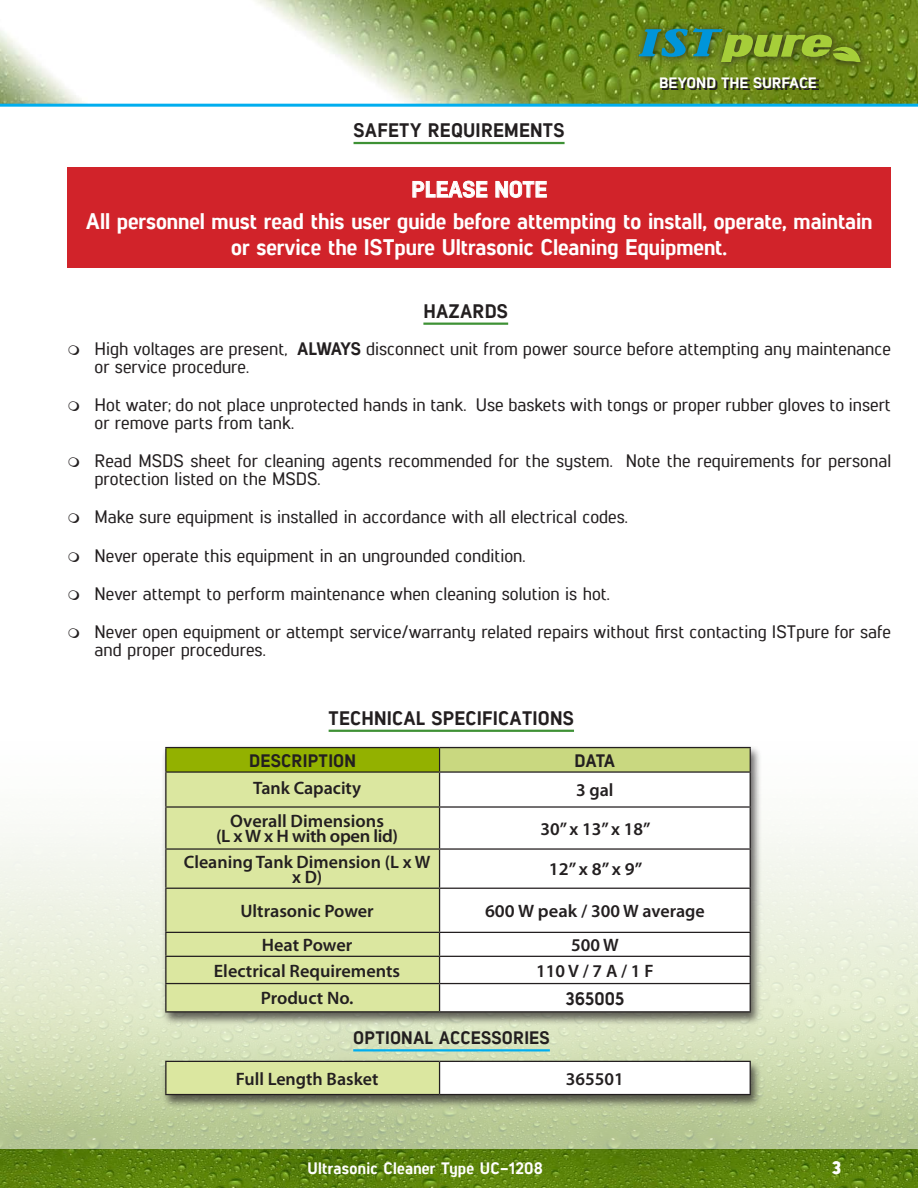
<style>
.page{position:relative;width:918px;height:1188px;background:#fff}
.page>*{position:absolute;margin:0;border:0;box-sizing:border-box;transform-origin:0 0}
.t1{font:22.5px/25.5px "Lintel Regular 6";color:#fff;text-align:center}
.Paragraph_TOC{font:19.5px "Lintel Regular 6";letter-spacing:.01em;color:#231f20}
.t2{font:18px/18px "Lintel Regular 5";color:#231f20}
.t3{font:600 18px/15.3px "Myriad Pro";color:#231f20;text-align:center}
.t4{font:18px "Lintel Regular 6";letter-spacing:.01em;color:#231f20}
.t5{font:18px "Lintel Regular 3";color:#fff}
.t6{font:16.5px "Lintel Regular 6";letter-spacing:.02em;color:#fff}
.t7{font:15px "Lintel Regular 6";color:#fff;scale:1.05 1}
.s1{font-family:"Lintel Regular 6"}
</style>
<div class="page">
<img style="left:0;top:729px;width:918px;height:459px">
<img style="left:0;top:0;width:918px;height:104px">
<div style="left:633px;top:21px;width:236px;height:50px;background:#231f20;opacity:.75"></div>
<svg style="left:638px;top:28px;width:223px;height:34px"></svg>
<svg style="left:662px;top:79px;width:157px;height:11px"></svg>
<hr style="left:0;top:104px;width:918px;height:3px;background:#00aeef">
<div style="left:68px;top:167px;width:823px;height:100px;background:#d1232a"></div>
<svg style="left:412px;top:180px;width:76px;height:18px"></svg>
<svg style="left:495px;top:180px;width:52px;height:18px"></svg>
<hr style="left:354px;top:142px;width:211px;height:2px;background:#3e9135">
<hr style="left:329px;top:730px;width:245px;height:2px;background:#3e9135">
<hr style="left:423px;top:323px;width:85px;height:2px;background:#3e9135">
<div style="left:161px;top:745px;width:601px;height:364px;background:#231f20;opacity:.69"></div>
<div style="left:166px;top:748px;width:274px;height:24px;background:#93b100"></div>
<div style="left:440px;top:748px;width:310px;height:24px;background:#c9d880"></div>
<svg style="left:166px;top:773px;width:274px;height:321px;fill:#dbe7a0"></svg>
<svg style="left:440px;top:773px;width:310px;height:321px"></svg>
<svg style="left:439px;top:748px;width:1px;height:23px"></svg>
<svg style="left:750px;top:748px;width:1px;height:23px"></svg>
<hr style="left:440px;top:747px;width:311px;height:1px;background:#231f20">
<hr style="left:165px;top:748px;width:2px;height:23px;background:#231f20">
<hr style="left:165px;top:747px;width:275px;height:1px;background:#231f20">
<hr style="left:165px;top:773px;width:2px;height:33px;background:#231f20">
<hr style="left:165px;top:771px;width:275px;height:2px;background:#231f20">
<hr style="left:165px;top:806px;width:275px;height:2px;background:#231f20">
<hr style="left:439px;top:773px;width:1px;height:33px;background:#231f20">
<hr style="left:750px;top:773px;width:1px;height:33px;background:#231f20">
<hr style="left:440px;top:771px;width:311px;height:2px;background:#231f20">
<hr style="left:440px;top:806px;width:311px;height:2px;background:#231f20">
<hr style="left:165px;top:808px;width:2px;height:40px;background:#231f20">
<hr style="left:165px;top:848px;width:275px;height:2px;background:#231f20">
<hr style="left:439px;top:808px;width:1px;height:40px;background:#231f20">
<hr style="left:750px;top:808px;width:1px;height:40px;background:#231f20">
<hr style="left:440px;top:848px;width:311px;height:2px;background:#231f20">
<hr style="left:165px;top:850px;width:2px;height:38px;background:#231f20">
<hr style="left:165px;top:888px;width:275px;height:1px;background:#231f20">
<hr style="left:439px;top:850px;width:1px;height:38px;background:#231f20">
<hr style="left:750px;top:850px;width:1px;height:38px;background:#231f20">
<hr style="left:440px;top:888px;width:311px;height:1px;background:#231f20">
<hr style="left:165px;top:889px;width:2px;height:43px;background:#231f20">
<hr style="left:165px;top:932px;width:275px;height:1px;background:#231f20">
<hr style="left:439px;top:889px;width:1px;height:43px;background:#231f20">
<hr style="left:750px;top:889px;width:1px;height:43px;background:#231f20">
<hr style="left:440px;top:932px;width:311px;height:1px;background:#231f20">
<hr style="left:165px;top:933px;width:2px;height:23px;background:#231f20">
<hr style="left:165px;top:956px;width:275px;height:1px;background:#231f20">
<hr style="left:440px;top:956px;width:311px;height:1px;background:#231f20">
<hr style="left:165px;top:957px;width:2px;height:26px;background:#231f20">
<hr style="left:165px;top:983px;width:275px;height:1px;background:#231f20">
<hr style="left:440px;top:983px;width:311px;height:1px;background:#231f20">
<hr style="left:165px;top:984px;width:2px;height:27px;background:#231f20">
<hr style="left:165px;top:1011px;width:275px;height:2px;background:#231f20">
<svg style="left:439px;top:933px;width:1px;height:78px"></svg>
<svg style="left:750px;top:933px;width:1px;height:78px"></svg>
<hr style="left:440px;top:1011px;width:311px;height:2px;background:#231f20">
<hr style="left:165px;top:1061px;width:275px;height:1px;background:#231f20">
<hr style="left:440px;top:1061px;width:311px;height:1px;background:#231f20">
<hr style="left:165px;top:1062px;width:2px;height:32px;background:#231f20">
<hr style="left:165px;top:1094px;width:275px;height:1px;background:#231f20">
<hr style="left:439px;top:1062px;width:1px;height:32px;background:#231f20">
<hr style="left:750px;top:1062px;width:1px;height:32px;background:#231f20">
<hr style="left:440px;top:1094px;width:311px;height:1px;background:#231f20">
<hr style="left:353px;top:1049px;width:197px;height:2px;background:#00aeef">
<p class="Paragraph_TOC" style="left:354px;top:116px;width:212px">SAFETY REQUIREMENTS</p>
<p class="t7" style="left:659px;top:72px;width:152px">BEYOND THE SURFACE</p>
<p class="t1" style="left:411px;top:175px;width:137px">PLEASE NOTE</p>
<p class="t1" style="left:86px;top:207px;width:788px">All personnel must read this user guide before attempting to install, operate, maintain or service the ISTpure Ultrasonic Cleaning Equipment.</p>
<p class="Paragraph_TOC" style="left:423px;top:297px;width:86px">HAZARDS</p>
<p class="t2" style="left:94px;top:338px;width:798px">High voltages are present, <span class="s1">ALWAYS</span> disconnect unit from power source before attempting any maintenance or service procedure.</p>
<p class="t2" style="left:94px;top:395px;width:798px">Hot water; do not place unprotected hands in tank. Use baskets with tongs or proper rubber gloves to insert or remove parts from tank.</p>
<p class="t2" style="left:94px;top:451px;width:798px">Read MSDS sheet for cleaning agents recommended for the system. Note the requirements for personal protection listed on the MSDS.</p>
<p class="t2" style="left:94px;top:507px;width:535px">Make sure equipment is installed in accordance with all electrical codes.</p>
<p class="t2" style="left:94px;top:545px;width:432px">Never operate this equipment in an ungrounded condition.</p>
<p class="t2" style="left:94px;top:584px;width:517px">Never attempt to perform maintenance when cleaning solution is hot.</p>
<p class="t2" style="left:94px;top:622px;width:798px">Never open equipment or attempt service/warranty related repairs without first contacting ISTpure for safe and proper procedures.</p>
<p class="Paragraph_TOC" style="left:329px;top:704px;width:247px">TECHNICAL SPECIFICATIONS</p>
<p class="t4" style="left:249px;top:748px;width:108px">DESCRIPTION</p>
<p class="t4" style="left:574px;top:748px;width:42px">DATA</p>
<p class="t3" style="left:253px;top:780px;width:109px">Tank Capacity</p>
<p class="t3" style="left:576px;top:782px;width:39px">3 gal</p>
<p class="t3" style="left:216px;top:813px;width:184px">Overall Dimensions<br>(L x W x H with open lid)</p>
<p class="t3" style="left:541px;top:821px;width:111px">30” x 13” x 18”</p>
<p class="t3" style="left:184px;top:854px;width:248px">Cleaning Tank Dimension (L x W x D)</p>
<p class="t3" style="left:549px;top:861px;width:95px">12” x 8” x 9”</p>
<p class="t3" style="left:240px;top:903px;width:135px">Ultrasonic Power</p>
<p class="t3" style="left:485px;top:903px;width:221px">600 W peak / 300 W average</p>
<p class="t3" style="left:262px;top:937px;width:92px">Heat Power</p>
<p class="t3" style="left:571px;top:937px;width:49px">500 W</p>
<p class="t3" style="left:214px;top:963px;width:188px">Electrical Requirements</p>
<p class="t3" style="left:536px;top:963px;width:119px">110 V / 7 A / 1 F</p>
<p class="t3" style="left:261px;top:990px;width:94px">Product No.</p>
<p class="t4" style="left:565px;top:986px;width:60px">365005</p>
<p class="t4" style="left:353px;top:1025px;width:198px">OPTIONAL ACCESSORIES</p>
<p class="t3" style="left:236px;top:1071px;width:144px">Full Length Basket</p>
<p class="t3" style="left:566px;top:1071px;width:59px">365501</p>
<p class="t6" style="left:307px;top:1156px;width:237px">Ultrasonic Cleaner Type UC-1208</p>
<p class="t5" style="left:832px;top:1154px;width:11px">3</p>
</div>
